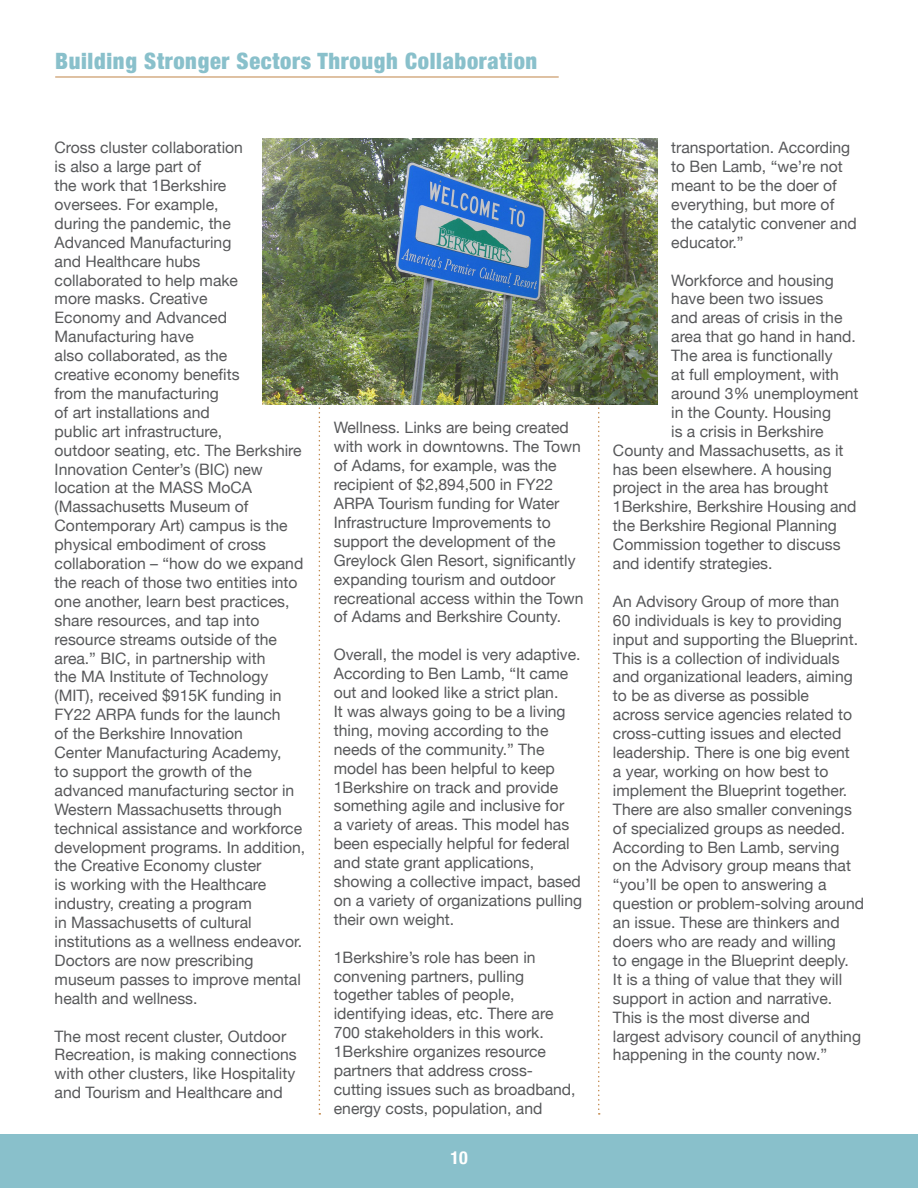
<style>
.page{position:relative;width:918px;height:1188px;background:#fff}
.page>*{position:absolute;margin:0;border:0;box-sizing:border-box;transform-origin:0 0}
.t1{font:900 condensed 22.5px "Helvetica Neue";letter-spacing:.03em;color:#89c0cb}
.t2{font:700 condensed 18px "Helvetica Neue";color:#fff}
.text_2{font:15.75px/18.9px "Helvetica Neue";color:#57585a}
</style>
<div class="page">
<div style="left:0;top:1134px;width:918px;height:54px;background:#89c0cb"></div>
<hr style="left:55px;top:77px;width:504px;height:1px;background:#c08547">
<svg style="left:598px;top:407px;width:2px;height:708px"></svg>
<svg style="left:319px;top:407px;width:1px;height:708px"></svg>
<img style="left:262px;top:138px;width:396px;height:267px">
<h1 class="t1" style="left:55px;top:43px;width:484px">Building Stronger Sectors Through Collaboration</h1>
<p class="text_2" style="left:55px;top:139px;width:252px">Cross cluster collaboration<br>is also a large part of<br>the work that 1Berkshire<br>oversees. For example,<br>during the pandemic, the<br>Advanced Manufacturing<br>and Healthcare hubs<br>collaborated to help make<br>more masks. Creative<br>Economy and Advanced<br>Manufacturing have<br>also collaborated, as the<br>creative economy benefits<br>from the manufacturing<br>of art installations and<br>public art infrastructure,<br>outdoor seating, etc. The Berkshire<br>Innovation Center’s (BIC) new location at the MASS MoCA (Massachusetts Museum of<br>Contemporary Art) campus is the physical embodiment of cross collaboration – “how do we expand the reach of those two entities into one another, learn best practices, share resources, and tap into resource streams outside of the area.” BIC, in partnership with<br>the MA Institute of Technology (MIT), received $915K funding in<br>FY22 ARPA funds for the launch<br>of the Berkshire Innovation<br>Center Manufacturing Academy,<br>to support the growth of the advanced manufacturing sector in<br>Western Massachusetts through technical assistance and workforce development programs. In addition, the Creative Economy cluster<br>is working with the Healthcare industry, creating a program<br>in Massachusetts of cultural institutions as a wellness endeavor.<br>Doctors are now prescribing museum passes to improve mental health and wellness.</p>
<p class="text_2" style="left:55px;top:1027px;width:244px">The most recent cluster, Outdoor Recreation, is making connections with other clusters, like Hospitality and Tourism and Healthcare and</p>
<p class="text_2" style="left:334px;top:419px;width:249px">Wellness. Links are being created with work in downtowns. The Town of Adams, for example, was the recipient of $2,894,500 in FY22<br>ARPA Tourism funding for Water<br>Infrastructure Improvements to support the development of the<br>Greylock Glen Resort, significantly</p>
<p class="text_2" style="left:334px;top:571px;width:251px">expanding tourism and outdoor recreational access within the Town of Adams and Berkshire County.</p>
<p class="text_2" style="left:334px;top:646px;width:250px">Overall, the model is very adaptive.<br>According to Ben Lamb, “It came out and looked like a strict plan.<br>It was always going to be a living thing, moving according to the needs of the community.” The model has been helpful to keep<br>1Berkshire on track and provide something agile and inclusive for<br>a variety of areas. This model has been especially helpful for federal and state grant applications, showing a collective impact, based on a variety of organizations pulling their own weight.</p>
<p class="text_2" style="left:334px;top:949px;width:243px">1Berkshire’s role has been in convening partners, pulling together tables of people, identifying ideas, etc. There are<br>700 stakeholders in this work.<br>1Berkshire organizes resource partners that address cross&shy;cutting issues such as broadband, energy costs, population, and</p>
<p class="t2" style="left:450px;top:1143px;width:19px">10</p>
<p class="text_2" style="left:671px;top:139px;width:187px">transportation. According to Ben Lamb, “we’re not meant to be the doer of everything, but more of the catalytic convener and educator.”</p>
<p class="text_2" style="left:671px;top:271px;width:164px">Workforce and housing</p>
<p class="text_2" style="left:671px;top:290px;width:153px">have been two issues</p>
<p class="text_2" style="left:671px;top:309px;width:173px">and areas of crisis in the</p>
<p class="text_2" style="left:671px;top:328px;width:186px">area that go hand in hand.</p>
<p class="text_2" style="left:671px;top:347px;width:163px">The area is functionally</p>
<p class="text_2" style="left:671px;top:366px;width:169px">at full employment, with</p>
<p class="text_2" style="left:671px;top:385px;width:189px">around 3% unemployment</p>
<p class="text_2" style="left:671px;top:404px;width:161px">in the County. Housing</p>
<p class="text_2" style="left:671px;top:423px;width:154px">is a crisis in Berkshire</p>
<p class="text_2" style="left:613px;top:441px;width:232px">County and Massachusetts, as it</p>
<p class="text_2" style="left:613px;top:460px;width:220px">has been elsewhere. A housing</p>
<p class="text_2" style="left:613px;top:479px;width:217px">project in the area has brought</p>
<p class="text_2" style="left:613px;top:498px;width:245px">1Berkshire, Berkshire Housing and</p>
<p class="text_2" style="left:613px;top:517px;width:226px">the Berkshire Regional Planning</p>
<p class="text_2" style="left:613px;top:536px;width:229px">Commission together to discuss</p>
<p class="text_2" style="left:613px;top:555px;width:161px">and identify strategies.</p>
<p class="text_2" style="left:613px;top:593px;width:253px">An Advisory Group of more than<br>60 individuals is key to providing input and supporting the Blueprint.<br>This is a collection of individuals and organizational leaders, aiming to be as diverse as possible<br>across service agencies related to cross-cutting issues and elected leadership. There is one big event<br>a year, working on how best to implement the Blueprint together.<br>There are also smaller convenings of specialized groups as needed.<br>According to Ben Lamb, serving<br>on the Advisory group means that “you’ll be open to answering a question or problem-solving around an issue. These are thinkers and doers who are ready and willing<br>to engage in the Blueprint deeply.<br>It is a thing of value that they will support in action and narrative.<br>This is the most diverse and<br>largest advisory council of anything happening in the county now.”</p>
</div>
